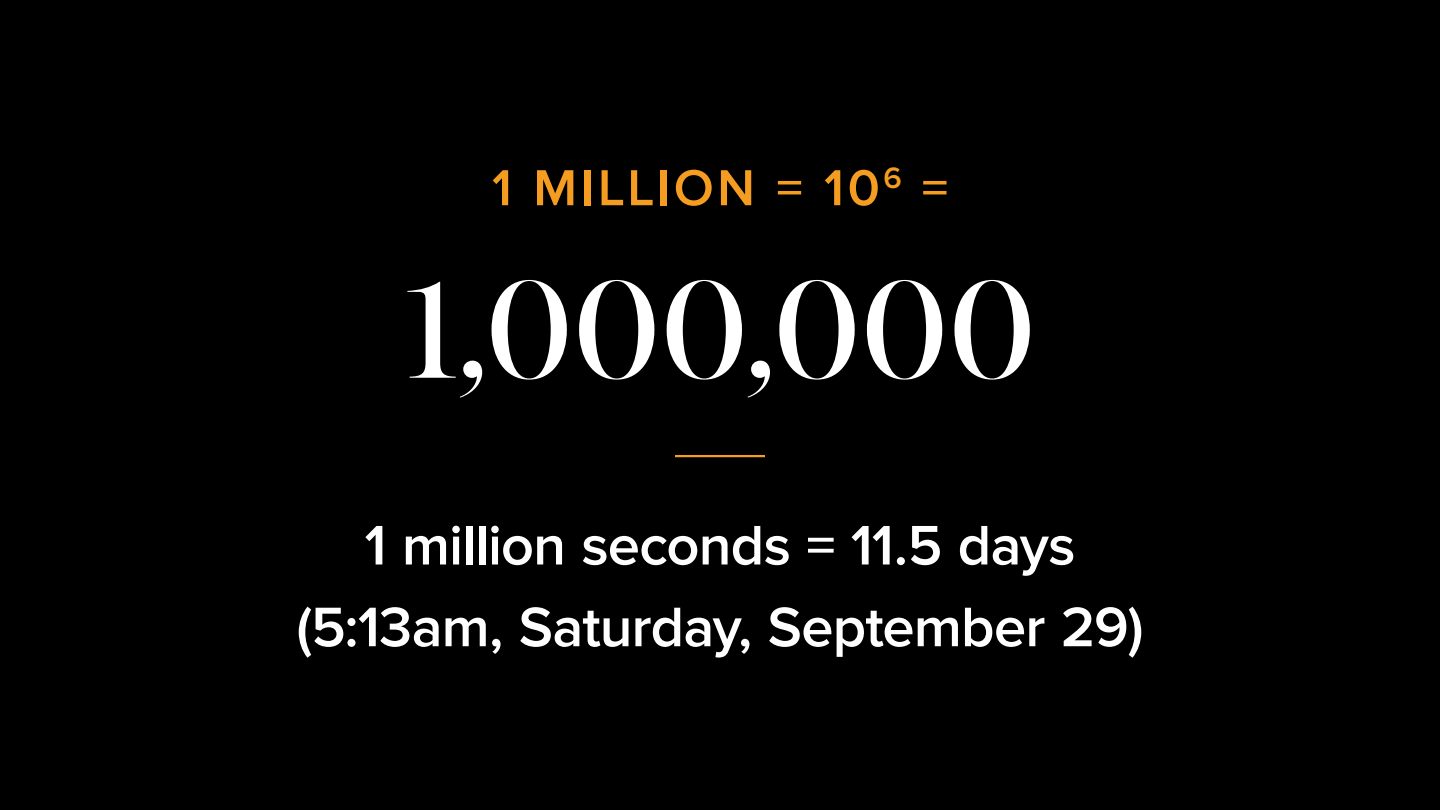
<style>
.page{position:relative;width:1440px;height:810px;background:#000}
.page>*{position:absolute;margin:0;border:0;box-sizing:border-box;transform-origin:0 0}
.t1{font:155.25px "Majesti Banner";letter-spacing:-.025em;color:#fff}
.t2{font:600 57.75px/81.8px "Proxima Nova";letter-spacing:-.015em;color:#fff;text-align:center}
.t3{font:600 52.5px "Proxima Nova";letter-spacing:.065em;color:#f49d20}
</style>
<div class="page">
<hr style="left:675px;top:455px;width:90px;height:2px;background:#f49d20">
<p class="t3" style="left:492px;top:158px;width:458px">1 MILLION = 10<sup>6</sup> =</p>
<p class="t1" style="left:402px;top:229px;width:637px">1,000,000</p>
<p class="t2" style="left:296px;top:506px;width:849px">1 million seconds = 11.5 days (5:13am, Saturday, September 29)</p>
</div>
